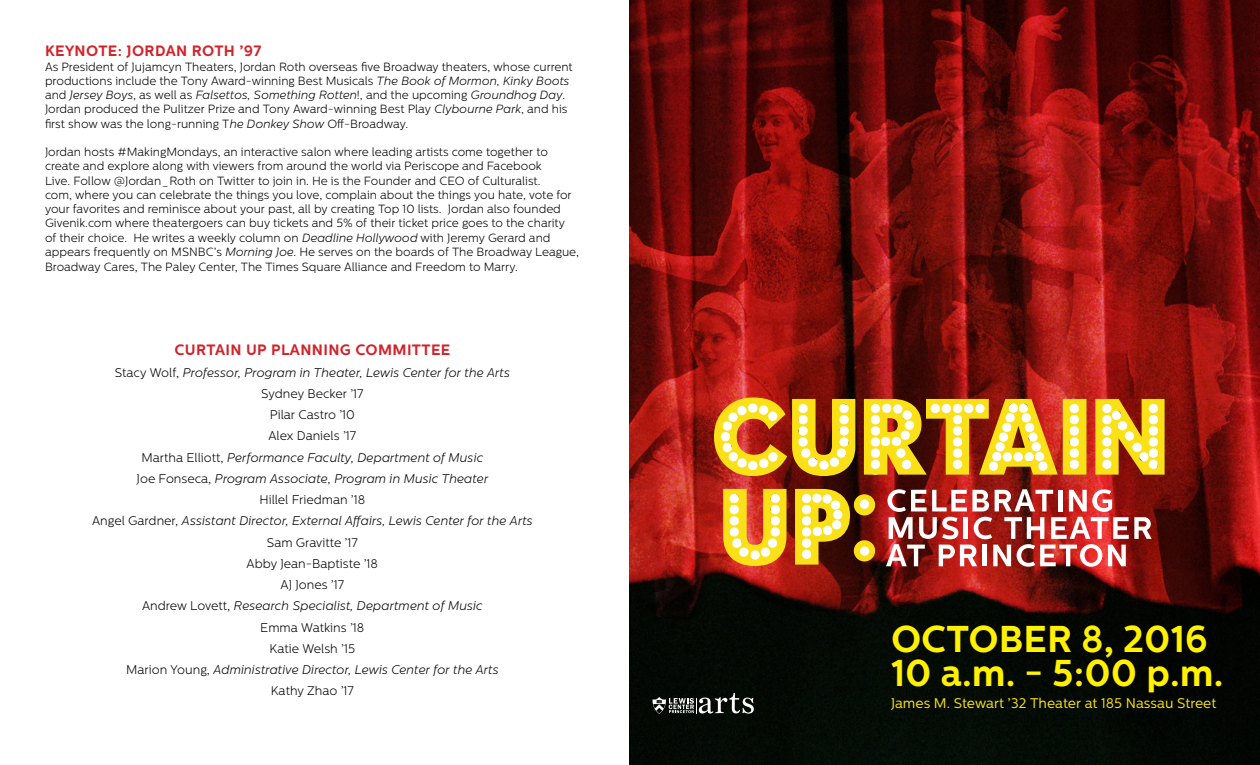
<style>
.page{position:relative;width:1260px;height:765px;background:#fff}
.page>*{position:absolute;margin:0;border:0;box-sizing:border-box;transform-origin:0 0}
.t1{font:700 37.25px "Centrale Sans";color:#fff101}
.t2{font:700 15px "Centrale Sans";letter-spacing:.025em;color:#d1232a}
.t3{font:14px "Centrale Sans";color:#fae115}
.t4{font:italic 300 12.5px "Centrale Sans";color:#000}
.t5{font:300 12.5px "Centrale Sans";color:#000}
.t6{font:300 11.88px/14.4px "Centrale Sans";color:#000}
.s1{font-style:italic}
.s2{font-style:normal}
</style>
<div class="page">
<img style="left:630px;top:0;width:630px;height:765px">
<svg style="left:653px;top:693px;width:101px;height:21px;background:#4a4e4a"></svg>
<svg style="left:713px;top:397px;width:142px;height:79px;background:#d09639"></svg>
<svg style="left:864px;top:398px;width:223px;height:79px"></svg>
<svg style="left:1095px;top:399px;width:70px;height:76px"></svg>
<svg style="left:721px;top:487px;width:66px;height:79px;background:#ecaf42"></svg>
<img style="left:886px;top:489px;width:266px;height:78px">
<svg style="left:795px;top:489px;width:80px;height:76px;background:#b19132"></svg>
<div style="left:860px;top:500px;width:9px;height:9px;background:#fff;border-radius:50%"></div>
<div style="left:860px;top:547px;width:9px;height:9px;background:#fff;border-radius:50%"></div>
<p class="t2" style="left:45px;top:42px;width:218px">KEYNOTE: JORDAN ROTH ’97</p>
<p class="t6" style="left:45px;top:59px;width:529px">As President of Jujamcyn Theaters, Jordan Roth overseas five Broadway theaters, whose current productions include the Tony Award-winning Best Musicals <span class="s1">The Book of Mormon, Kinky Boots </span>and <span class="s1">Jersey Boys</span>, as well as <span class="s1">Falsettos, Something Rotten</span>!, and the upcoming <span class="s1">Groundhog Day</span>.<br>Jordan produced the Pulitzer Prize and Tony Award-winning Best Play <span class="s1">Clybourne Park</span>, and his first show was the long-running T<span class="s1">he Donkey Show</span> Off-Broadway.</p>
<p class="t6" style="left:45px;top:145px;width:536px">Jordan hosts #MakingMondays, an interactive salon where leading artists come together to create and explore along with viewers from around the world via Periscope and Facebook<br>Live. Follow @Jordan_Roth on Twitter to join in. He is the Founder and CEO of Culturalist.<br>com, where you can celebrate the things you love, complain about the things you hate, vote for your favorites and reminisce about your past, all by creating Top 10 lists. Jordan also founded Givenik.com where theatergoers can buy tickets and 5% of their ticket price goes to the charity of their choice. He writes a weekly column on <span class="s1">Deadline Hollywood</span> with Jeremy Gerard and appears frequently on MSNBC’s <span class="s1">Morning Joe</span>. He serves on the boards of The Broadway League, Broadway Cares, The Paley Center, The Times Square Alliance and Freedom to Marry.</p>
<p class="t2" style="left:174px;top:341px;width:277px">CURTAIN UP PLANNING COMMITTEE</p>
<p class="t4" style="left:115px;top:365px;width:396px"><span class="s2">Stacy Wolf,</span> Professor, Program in Theater, Lewis Center for the Arts</p>
<p class="t5" style="left:261px;top:386px;width:104px">Sydney Becker ’17</p>
<p class="t5" style="left:270px;top:408px;width:87px">Pilar Castro ’10</p>
<p class="t5" style="left:269px;top:429px;width:89px">Alex Daniels ’17</p>
<p class="t4" style="left:142px;top:450px;width:343px"><span class="s2">Martha Elliott,</span> Performance Faculty, Department of Music</p>
<p class="t4" style="left:137px;top:471px;width:353px"><span class="s2">Joe Fonseca,</span> Program Associate, Program in Music Theater</p>
<p class="t5" style="left:259px;top:493px;width:107px">Hillel Friedman ’18</p>
<p class="t4" style="left:92px;top:514px;width:442px"><span class="s2">Angel Gardner,</span> Assistant Director, External Affairs, Lewis Center for the Arts</p>
<p class="t5" style="left:267px;top:535px;width:92px">Sam Gravitte ’17</p>
<p class="t5" style="left:247px;top:556px;width:133px">Abby Jean-Baptiste ’18</p>
<p class="t5" style="left:281px;top:578px;width:65px">AJ Jones ’17</p>
<p class="t4" style="left:142px;top:599px;width:342px"><span class="s2">Andrew Lovett,</span> Research Specialist, Department of Music</p>
<p class="t5" style="left:260px;top:620px;width:106px">Emma Watkins ’18</p>
<p class="t5" style="left:270px;top:641px;width:87px">Katie Welsh ’15</p>
<p class="t4" style="left:126px;top:663px;width:374px"><span class="s2">Marion Young,</span> Administrative Director, Lewis Center for the Arts</p>
<p class="t5" style="left:271px;top:684px;width:85px">Kathy Zhao ’17</p>
<p class="t1" style="left:891px;top:616px;width:319px">OCTOBER 8, 2016</p>
<p class="t1" style="left:891px;top:651px;width:334px">10 a.m. - 5:00 p.m.</p>
<p class="t3" style="left:891px;top:696px;width:327px">James M. Stewart ’32 Theater at 185 Nassau Street</p>
</div>
